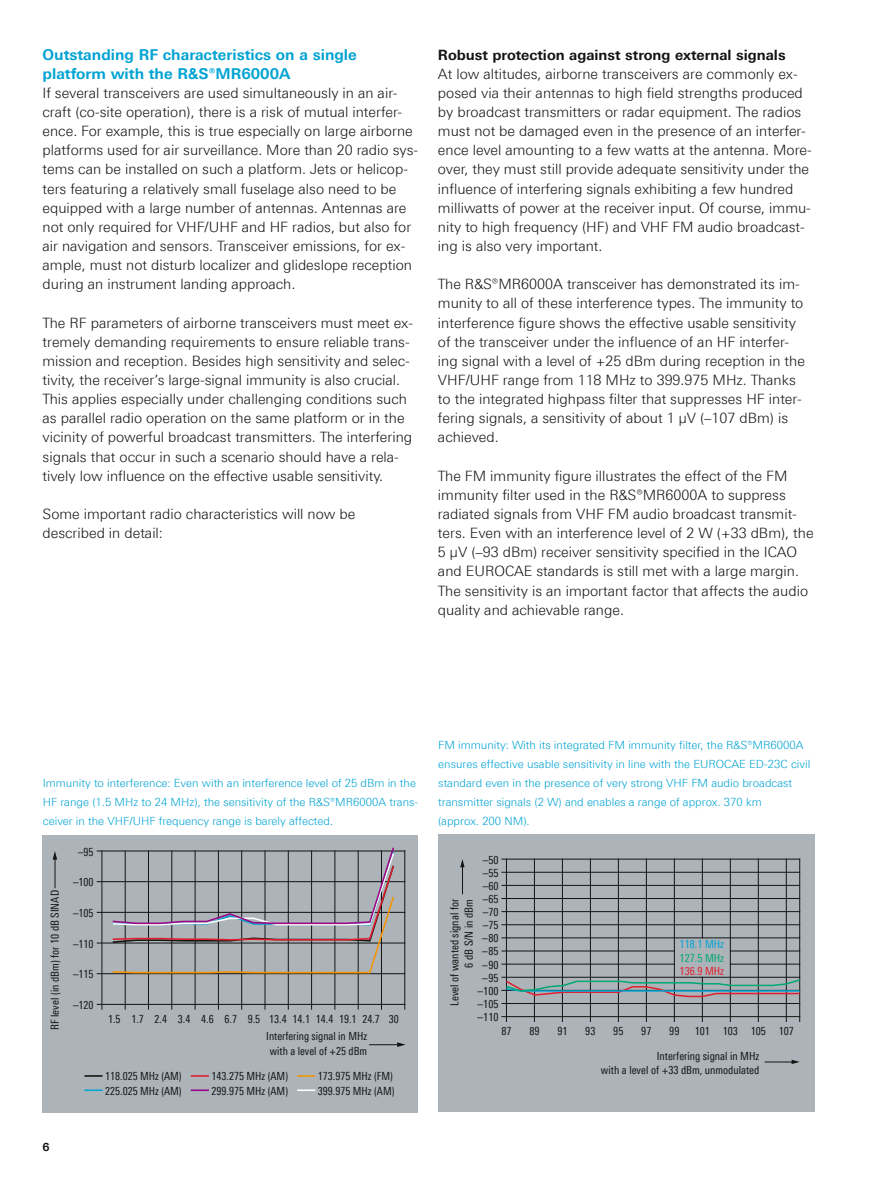
<style>
.page{position:relative;width:893px;height:1191px;background:#fff}
.page>*{position:absolute;margin:0;border:0;box-sizing:border-box;transform-origin:0 0}
.t1{font:700 15px/19.2px "Linotype Univers 630";color:#00a3d3}
.t2{font:300 14.25px/19.2px "Linotype Univers 330";color:#131413}
.t3{font:700 14.25px "Linotype Univers 630";color:#131413}
.t4{font:300 11.25px/19.2px "Linotype Univers 330";color:#00a3d3}
.t5{font:11.25px/13px "Linotype Univers 420 Cn";color:#131413}
.t6{font:11.25px "Linotype Univers 420 Cn";color:#00a3d3}
.t7{font:11.25px "Linotype Univers 420 Cn";color:#00a873}
.t8{font:11.25px "Linotype Univers 420 Cn";color:#e01f2e}
.t9{font:700 11.25px "Linotype Univers 630";color:#131413}
.t10{font:11.1px "Linotype Univers 420 Cn";color:#131413}
</style>
<div class="page">
<div style="left:43px;top:834px;width:375px;height:278px;background:#acb4b9"></div>
<hr style="left:97px;top:850px;width:308px;height:1px;background:#131413">
<hr style="left:405px;top:851px;width:1px;height:158px;background:#131413">
<hr style="left:97px;top:1004px;width:308px;height:1px;background:#131413">
<hr style="left:102px;top:851px;width:1px;height:158px;background:#131413">
<hr style="left:97px;top:881px;width:308px;height:1px;background:#131413">
<hr style="left:97px;top:912px;width:308px;height:1px;background:#131413">
<hr style="left:97px;top:942px;width:308px;height:1px;background:#131413">
<hr style="left:97px;top:973px;width:308px;height:1px;background:#131413">
<hr style="left:125px;top:851px;width:1px;height:158px;background:#131413">
<hr style="left:148px;top:851px;width:1px;height:158px;background:#131413">
<hr style="left:172px;top:851px;width:1px;height:158px;background:#131413">
<hr style="left:195px;top:851px;width:1px;height:158px;background:#131413">
<hr style="left:218px;top:851px;width:1px;height:158px;background:#131413">
<hr style="left:241px;top:851px;width:1px;height:158px;background:#131413">
<hr style="left:265px;top:851px;width:1px;height:158px;background:#131413">
<hr style="left:288px;top:851px;width:1px;height:158px;background:#131413">
<hr style="left:311px;top:851px;width:1px;height:158px;background:#131413">
<hr style="left:335px;top:851px;width:1px;height:158px;background:#131413">
<hr style="left:358px;top:851px;width:1px;height:158px;background:#131413">
<hr style="left:381px;top:851px;width:1px;height:158px;background:#131413">
<svg style="left:53px;top:851px;width:4px;height:36px"></svg>
<svg style="left:370px;top:1042px;width:36px;height:5px"></svg>
<svg style="left:85px;top:1075px;width:17px;height:1px"></svg>
<svg style="left:85px;top:1089px;width:17px;height:2px"></svg>
<svg style="left:192px;top:1075px;width:16px;height:1px"></svg>
<svg style="left:192px;top:1089px;width:16px;height:2px"></svg>
<svg style="left:298px;top:1075px;width:17px;height:1px"></svg>
<svg style="left:298px;top:1089px;width:17px;height:2px"></svg>
<svg style="left:112px;top:847px;width:283px;height:127px"></svg>
<div style="left:438px;top:834px;width:376px;height:278px;background:#acb4b9"></div>
<hr style="left:502px;top:859px;width:298px;height:1px;background:#131413">
<hr style="left:799px;top:859px;width:1px;height:162px;background:#131413">
<hr style="left:502px;top:1016px;width:298px;height:1px;background:#131413">
<hr style="left:506px;top:859px;width:1px;height:162px;background:#131413">
<hr style="left:502px;top:898px;width:298px;height:1px;background:#131413">
<hr style="left:502px;top:937px;width:298px;height:1px;background:#131413">
<hr style="left:502px;top:977px;width:298px;height:1px;background:#131413">
<hr style="left:534px;top:859px;width:1px;height:162px;background:#131413">
<hr style="left:562px;top:859px;width:1px;height:162px;background:#131413">
<hr style="left:590px;top:859px;width:1px;height:162px;background:#131413">
<hr style="left:618px;top:859px;width:1px;height:162px;background:#131413">
<hr style="left:646px;top:859px;width:1px;height:162px;background:#131413">
<hr style="left:674px;top:859px;width:1px;height:162px;background:#131413">
<hr style="left:702px;top:859px;width:1px;height:79px;background:#131413">
<hr style="left:730px;top:859px;width:1px;height:162px;background:#131413">
<hr style="left:758px;top:859px;width:1px;height:162px;background:#131413">
<hr style="left:502px;top:990px;width:298px;height:1px;background:#131413">
<hr style="left:502px;top:1003px;width:298px;height:1px;background:#131413">
<hr style="left:502px;top:872px;width:298px;height:1px;background:#131413">
<hr style="left:502px;top:885px;width:298px;height:1px;background:#131413">
<hr style="left:502px;top:911px;width:298px;height:1px;background:#131413">
<hr style="left:502px;top:924px;width:298px;height:1px;background:#131413">
<hr style="left:502px;top:950px;width:172px;height:1px;background:#131413">
<hr style="left:502px;top:964px;width:172px;height:1px;background:#131413">
<hr style="left:786px;top:859px;width:1px;height:162px;background:#131413">
<hr style="left:702px;top:977px;width:1px;height:44px;background:#131413">
<hr style="left:730px;top:950px;width:70px;height:1px;background:#131413">
<hr style="left:730px;top:964px;width:70px;height:1px;background:#131413">
<svg style="left:504px;top:978px;width:297px;height:20px"></svg>
<svg style="left:460px;top:859px;width:5px;height:34px"></svg>
<svg style="left:765px;top:1059px;width:35px;height:5px"></svg>
<p class="t1" style="left:43px;top:45px;width:316px">Outstanding RF characteristics on a single platform with the R&amp;S®MR6000A</p>
<p class="t2" style="left:43px;top:83px;width:377px">If several transceivers are used simultaneously in an air&shy;craft (co-site operation), there is a risk of mutual interfer&shy;ence. For example, this is true especially on large airborne platforms used for air surveillance. More than 20 radio sys&shy;tems can be installed on such a platform. Jets or helicop&shy;ters featuring a relatively small fuselage also need to be equipped with a large number of antennas. Antennas are not only required for VHF/UHF and HF radios, but also for air navigation and sensors. Transceiver emissions, for ex&shy;ample, must not disturb localizer and glideslope reception during an instrument landing approach.</p>
<p class="t2" style="left:43px;top:313px;width:372px">The RF parameters of airborne transceivers must meet ex&shy;tremely demanding requirements to ensure reliable trans&shy;mission and reception. Besides high sensitivity and selec&shy;tivity, the receiver’s large-signal immunity is also crucial.<br>This applies especially under challenging conditions such as parallel radio operation on the same platform or in the vicinity of powerful broadcast transmitters. The interfering signals that occur in such a scenario should have a rela&shy;tively low influence on the effective usable sensitivity.</p>
<p class="t2" style="left:43px;top:504px;width:314px">Some important radio characteristics will now be described in detail:</p>
<p class="t3" style="left:438px;top:46px;width:349px">Robust protection against strong external signals</p>
<p class="t2" style="left:438px;top:64px;width:375px">At low altitudes, airborne transceivers are commonly ex&shy;posed via their antennas to high field strengths produced by broadcast transmitters or radar equipment. The radios must not be damaged even in the presence of an interfer&shy;ence level amounting to a few watts at the antenna. More&shy;over, they must still provide adequate sensitivity under the influence of interfering signals exhibiting a few hundred milliwatts of power at the receiver input. Of course, immu&shy;nity to high frequency (HF) and VHF FM audio broadcast&shy;ing is also very important.</p>
<p class="t2" style="left:438px;top:274px;width:368px">The R&amp;S®MR6000A transceiver has demonstrated its im&shy;munity to all of these interference types. The immunity to interference figure shows the effective usable sensitivity of the transceiver under the influence of an HF interfer&shy;ing signal with a level of +25 dBm during reception in the VHF/UHF range from 118 MHz to 399.975 MHz. Thanks to the integrated highpass filter that suppresses HF inter&shy;fering signals, a sensitivity of about 1 μV (–107 dBm) is achieved.</p>
<p class="t2" style="left:438px;top:466px;width:377px">The FM immunity figure illustrates the effect of the FM immunity filter used in the R&amp;S®MR6000A to suppress radiated signals from VHF FM audio broadcast transmit&shy;ters. Even with an interference level of 2 W (+33 dBm), the 5 μV (–93 dBm) receiver sensitivity specified in the ICAO and EUROCAE standards is still met with a large margin.<br>The sensitivity is an important factor that affects the audio quality and achievable range.</p>
<p class="t4" style="left:43px;top:773px;width:377px">Immunity to interference: Even with an interference level of 25 dBm in the<br>HF range (1.5 MHz to 24 MHz), the sensitivity of the R&amp;S®MR6000A trans&shy;ceiver in the VHF/UHF frequency range is barely affected.</p>
<p class="t10" style="left:49px;top:1030px;width:141px;rotate:-90deg">RF level (in dBm) for 10 dB SINAD</p>
<p class="t5" style="left:78px;top:845px;width:17px">–95</p>
<p class="t5" style="left:73px;top:876px;width:22px">–100</p>
<p class="t5" style="left:73px;top:906px;width:22px">–105</p>
<p class="t5" style="left:73px;top:937px;width:22px">–110</p>
<p class="t5" style="left:73px;top:968px;width:22px">–115</p>
<p class="t5" style="left:73px;top:998px;width:22px">–120</p>
<p class="t5" style="left:108px;top:1012px;width:292px">1.5 1.7 2.4 3.4 4.6 6.7 9.5 13.4 14.1 14.4 19.1 24.7 30</p>
<p class="t5" style="left:266px;top:1028px;width:102px;line-height:15.1px;text-align:center">Interfering signal in MHz with a level of +25 dBm</p>
<p class="t5" style="left:105px;top:1068px;width:78px;line-height:15.1px">118.025 MHz (AM)<br>225.025 MHz (AM)</p>
<p class="t5" style="left:212px;top:1068px;width:78px;line-height:15.1px">143.275 MHz (AM)<br>299.975 MHz (AM)</p>
<p class="t5" style="left:318px;top:1068px;width:78px;line-height:15.1px">173.975 MHz (FM)<br>399.975 MHz (AM)</p>
<p class="t9" style="left:43px;top:1139px;width:9px">6</p>
<p class="t4" style="left:438px;top:735px;width:374px">FM immunity: With its integrated FM immunity filter, the R&amp;S®MR6000A ensures effective usable sensitivity in line with the EUROCAE ED-23C civil standard even in the presence of very strong VHF FM audio broadcast transmitter signals (2 W) and enables a range of approx. 370 km<br>(approx. 200 NM).</p>
<p class="t5" style="left:478px;top:853px;width:22px;text-align:center">–50 –55 –60 –65 –70 –75 –80 –85 –90 –95 –100 –105 –110</p>
<p class="t5" style="left:447px;top:1005px;width:108px;line-height:14.2px;text-align:right;rotate:-90deg">Level of wanted signal for<br>6 dB S/N in dBm</p>
<p class="t6" style="left:680px;top:938px;width:46px">118.1 MHz</p>
<p class="t7" style="left:680px;top:951px;width:46px">127.5 MHz</p>
<p class="t8" style="left:680px;top:964px;width:46px">136.9 MHz</p>
<p class="t5" style="left:501px;top:1024px;width:12px">87</p>
<p class="t5" style="left:529px;top:1024px;width:12px">89</p>
<p class="t5" style="left:557px;top:1024px;width:12px">91</p>
<p class="t5" style="left:585px;top:1024px;width:12px">93</p>
<p class="t5" style="left:613px;top:1024px;width:12px">95</p>
<p class="t5" style="left:641px;top:1024px;width:12px">97</p>
<p class="t5" style="left:669px;top:1024px;width:12px">99</p>
<p class="t5" style="left:695px;top:1024px;width:45px">101 103</p>
<p class="t5" style="left:751px;top:1024px;width:45px">105 107</p>
<p class="t5" style="left:601px;top:1048px;width:160px;line-height:14.2px;text-align:right">Interfering signal in MHz<br>with a level of +33 dBm, unmodulated</p>
</div>
